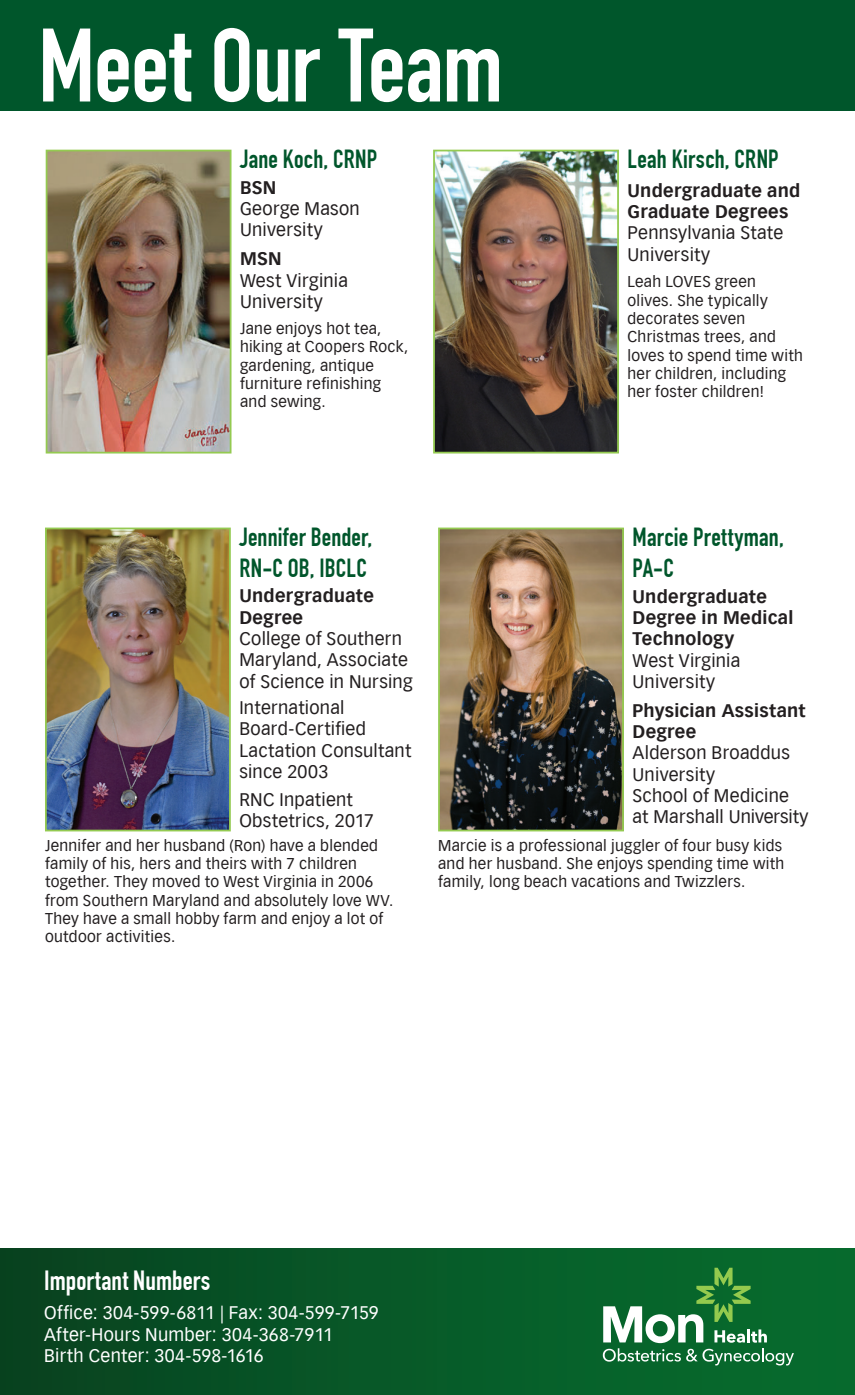
<style>
.page{position:relative;width:855px;height:1395px;background:#fff}
.page>*{position:absolute;margin:0;border:0;box-sizing:border-box;transform-origin:0 0}
.t1{font:700 102.5px "DIN Condensed";letter-spacing:-.01em;color:#fff}
.t2{font:700 27.25px "DIN Condensed";color:#fff}
.t3{font:700 25.75px/30.8px "DIN Condensed";letter-spacing:.005em;color:#00562b}
.t4{font:17.75px/21.2px "Vectora LH";letter-spacing:.015em;color:#231f20}
.t5{font:700 17.75px/21.2px "Vectora LH";letter-spacing:.015em;color:#231f20}
.t6{font:17.75px/21.2px "Vectora LH";letter-spacing:.015em;color:#fff}
.t7{font:15.25px/18.2px "Vectora LH";letter-spacing:.02em;color:#231f20}
</style>
<div class="page">
<div style="left:0;top:1249px;width:855px;height:146px;background:linear-gradient(to right,#084320,#076f2f)"></div>
<div style="left:0;top:0;width:855px;height:110px;background:#00562b"></div>
<img style="left:436px;top:153px;width:180px;height:298px">
<div style="left:433px;top:150px;width:186px;height:304px;border:2px solid #94ca51"></div>
<img style="left:441px;top:531px;width:180px;height:297px">
<div style="left:438px;top:528px;width:186px;height:303px;border:2px solid #94ca51"></div>
<svg style="left:603px;top:1268px;width:191px;height:97px;background:#35834f"></svg>
<img style="left:49px;top:153px;width:180px;height:298px">
<div style="left:46px;top:150px;width:186px;height:304px;border:2px solid #94ca51"></div>
<img style="left:48px;top:531px;width:180px;height:297px">
<div style="left:45px;top:528px;width:186px;height:303px;border:2px solid #94ca51"></div>
<h1 class="t1" style="left:38px;top:5px;width:467px">Meet Our Team</h1>
<h3 class="t3" style="left:240px;top:144px;width:139px">Jane Koch, CRNP</h3>
<p class="t5" style="left:240px;top:178px;width:38px">BSN</p>
<p class="t4" style="left:240px;top:199px;width:121px">George Mason<br>University</p>
<p class="t5" style="left:240px;top:249px;width:43px">MSN</p>
<p class="t4" style="left:240px;top:271px;width:109px">West Virginia<br>University</p>
<p class="t7" style="left:240px;top:320px;width:170px">Jane enjoys hot tea, hiking at Coopers Rock, gardening, antique furniture refinishing and sewing.</p>
<h3 class="t3" style="left:628px;top:144px;width:153px">Leah Kirsch, CRNP</h3>
<p class="t5" style="left:628px;top:181px;width:174px">Undergraduate and<br>Graduate Degrees</p>
<p class="t4" style="left:628px;top:224px;width:157px">Pennsylvania State<br>University</p>
<p class="t7" style="left:628px;top:274px;width:177px">Leah LOVES green olives. She typically decorates seven<br>Christmas trees, and loves to spend time with her children, including her foster children!</p>
<h3 class="t3" style="left:239px;top:522px;width:134px">Jennifer Bender,<br>RN-C OB, IBCLC</h3>
<p class="t5" style="left:239px;top:586px;width:136px">Undergraduate<br>Degree</p>
<p class="t4" style="left:239px;top:629px;width:175px">College of Southern<br>Maryland, Associate of Science in Nursing</p>
<p class="t4" style="left:239px;top:698px;width:173px">International<br>Board-Certified<br>Lactation Consultant since 2003</p>
<p class="t4" style="left:239px;top:790px;width:136px">RNC Inpatient<br>Obstetrics, 2017</p>
<p class="t7" style="left:45px;top:837px;width:350px">Jennifer and her husband (Ron) have a blended family of his, hers and theirs with 7 children together. They moved to West Virginia in 2006 from Southern Maryland and absolutely love WV.<br>They have a small hobby farm and enjoy a lot of outdoor activities.</p>
<h3 class="t3" style="left:633px;top:522px;width:153px">Marcie Prettyman,<br>PA-C</h3>
<p class="t5" style="left:633px;top:586px;width:162px">Undergraduate<br>Degree in Medical<br>Technology</p>
<p class="t4" style="left:633px;top:651px;width:109px">West Virginia<br>University</p>
<p class="t5" style="left:633px;top:701px;width:175px">Physician Assistant<br>Degree</p>
<p class="t4" style="left:633px;top:744px;width:177px">Alderson Broaddus<br>University<br>School of Medicine at Marshall University</p>
<p class="t7" style="left:438px;top:837px;width:348px">Marcie is a professional juggler of four busy kids and her husband. She enjoys spending time with family, long beach vacations and Twizzlers.</p>
<h2 class="t2" style="left:44px;top:1264px;width:168px">Important Numbers</h2>
<p class="t6" style="left:44px;top:1304px;width:336px">Office: 304-599-6811 | Fax: 304-599-7159<br>After-Hours Number: 304-368-7911<br>Birth Center: 304-598-1616</p>
</div>
